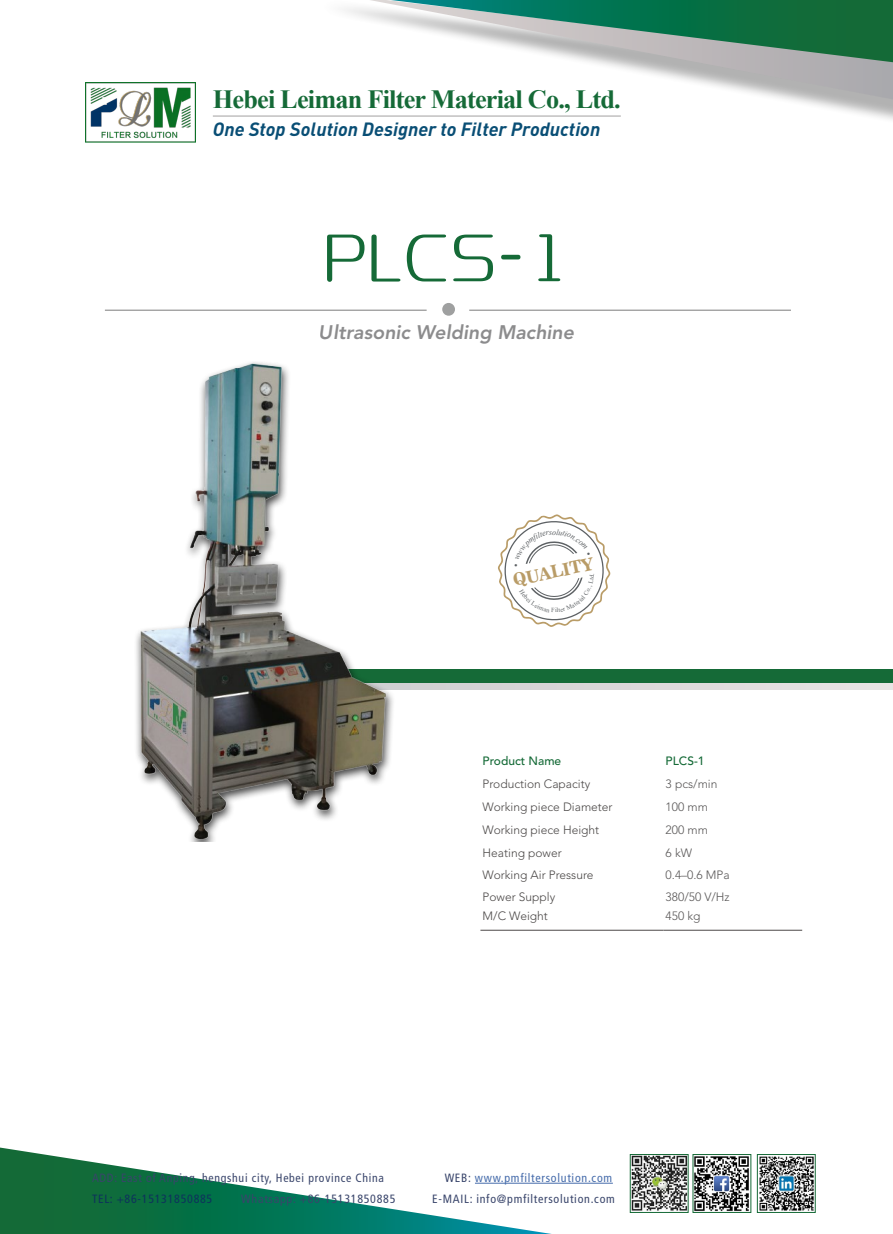
<style>
.page{position:relative;width:893px;height:1234px;background:#fff}
.page>*{position:absolute;margin:0;border:0;box-sizing:border-box;transform-origin:0 0}
.t1{font:57px "Dream Font Xiaoyu GB Light";color:#156a37}
.t2{font:700 26.25px "Times New Roman";letter-spacing:-.03em;color:#156a37}
.t3{font:italic 800 19.5px "Avenir LT Std";color:#3f3f41}
.t4{font:italic 700 18.9px "DIN";color:#094e75}
.t5{font:17.1px "News 706 BT Bold C";color:#b99c67}
.t6{font:300 12px "Avenir LT Std";color:#4c4948}
.t7{font:condensed 12px "Frutiger";letter-spacing:.06em;color:#39456b}
.t8{font:300 12px "Avenir LT Std";color:#595757}
.t9{font:condensed 12px "Frutiger";letter-spacing:.06em;color:#466cab}
.t10{font:condensed 12px "Frutiger";letter-spacing:.06em;color:#0e325c}
.t11{font:500 12px "Avenir LT Std";color:#156a37}
.s1{color:#39456b}
</style>
<div class="page">
<img style="left:85px;top:83px;width:111px;height:60px">
<hr style="left:213px;top:116px;width:408px;height:1px;background:#4c4948">
<div style="left:318px;top:0;width:575px;height:132px;background:#000;opacity:.75"></div>
<svg style="left:341px;top:64px;width:552px;height:47px"></svg>
<svg style="left:0;top:1147px;width:568px;height:86px"></svg>
<svg style="left:318px;top:0;width:575px;height:64px"></svg>
<img style="left:759px;top:1156px;width:54px;height:54px">
<div style="left:757px;top:1154px;width:58px;height:58px;border:1px solid #156a37"></div>
<img style="left:695px;top:1156px;width:54px;height:54px">
<div style="left:693px;top:1154px;width:58px;height:58px;border:1px solid #156a37"></div>
<img style="left:632px;top:1156px;width:54px;height:54px">
<div style="left:630px;top:1154px;width:58px;height:58px;border:1px solid #156a37"></div>
<hr style="left:475px;top:1182px;width:138px;height:1px;background:#466cab">
<svg style="left:395px;top:682px;width:498px;height:7px;background:#bfc9c3"></svg>
<div style="left:344px;top:669px;width:549px;height:13px;background:#156a37"></div>
<hr style="left:105px;top:310px;width:322px;height:1px;background:#000">
<hr style="left:469px;top:310px;width:322px;height:1px;background:#000">
<div style="left:442px;top:303px;width:13px;height:12px;background:#9fa0a0;border-radius:50%"></div>
<div style="left:134px;top:361px;width:261px;height:480px;background:#000;opacity:.75"></div>
<img style="left:138px;top:361px;width:250px;height:480px">
<hr style="left:480px;top:929px;width:183px;height:1px;background:#4c4948">
<hr style="left:663px;top:929px;width:139px;height:1px;background:#4c4948">
<svg style="left:498px;top:514px;width:112px;height:112px"></svg>
<h2 class="t2" style="left:213px;top:81px;width:409px">Hebei Leiman Filter Material Co., Ltd.</h2>
<h3 class="t4" style="left:213px;top:117px;width:389px">One Stop Solution Designer to Filter Production</h3>
<h1 class="t1" style="left:324px;top:224px;width:248px">PLCS-1</h1>
<h3 class="t3" style="left:319px;top:321px;width:256px">Ultrasonic Welding Machine</h3>
<h3 class="t5" style="left:511px;top:570px;width:84px;rotate:-12deg">QUALITY</h3>
<p class="t11" style="left:483px;top:753px;width:80px">Product Name</p>
<p class="t11" style="left:666px;top:753px;width:40px">PLCS-1</p>
<p class="t6" style="left:483px;top:776px;width:109px">Production Capacity</p>
<p class="t8" style="left:666px;top:776px;width:53px">3 pcs/min</p>
<p class="t6" style="left:483px;top:799px;width:132px">Working piece Diameter</p>
<p class="t8" style="left:666px;top:799px;width:44px">100 mm</p>
<p class="t6" style="left:483px;top:822px;width:118px">Working piece Height</p>
<p class="t8" style="left:666px;top:822px;width:44px">200 mm</p>
<p class="t6" style="left:483px;top:845px;width:81px">Heating power</p>
<p class="t8" style="left:666px;top:845px;width:28px">6 kW</p>
<p class="t6" style="left:483px;top:867px;width:112px">Working Air Pressure</p>
<p class="t8" style="left:666px;top:867px;width:66px">0.4–0.6 MPa</p>
<p class="t6" style="left:483px;top:889px;width:74px">Power Supply</p>
<p class="t8" style="left:666px;top:889px;width:66px">380/50 V/Hz</p>
<p class="t6" style="left:483px;top:908px;width:67px">M/C Weight</p>
<p class="t8" style="left:666px;top:908px;width:36px">450 kg</p>
<p class="t7" style="left:92px;top:1170px;width:293px">ADD: East of Anping, hengshui city, Hebei province China</p>
<p class="t9" style="left:445px;top:1170px;width:169px"><span class="s1">WEB:</span> www.pmfiltersolution.com</p>
<p class="t10" style="left:92px;top:1191px;width:122px">TEL: +86-15131850885</p>
<p class="t7" style="left:241px;top:1191px;width:156px">Whatsapp: +86-15131850885</p>
<p class="t7" style="left:432px;top:1191px;width:184px">E-MAIL: info@pmfiltersolution.com</p>
</div>
